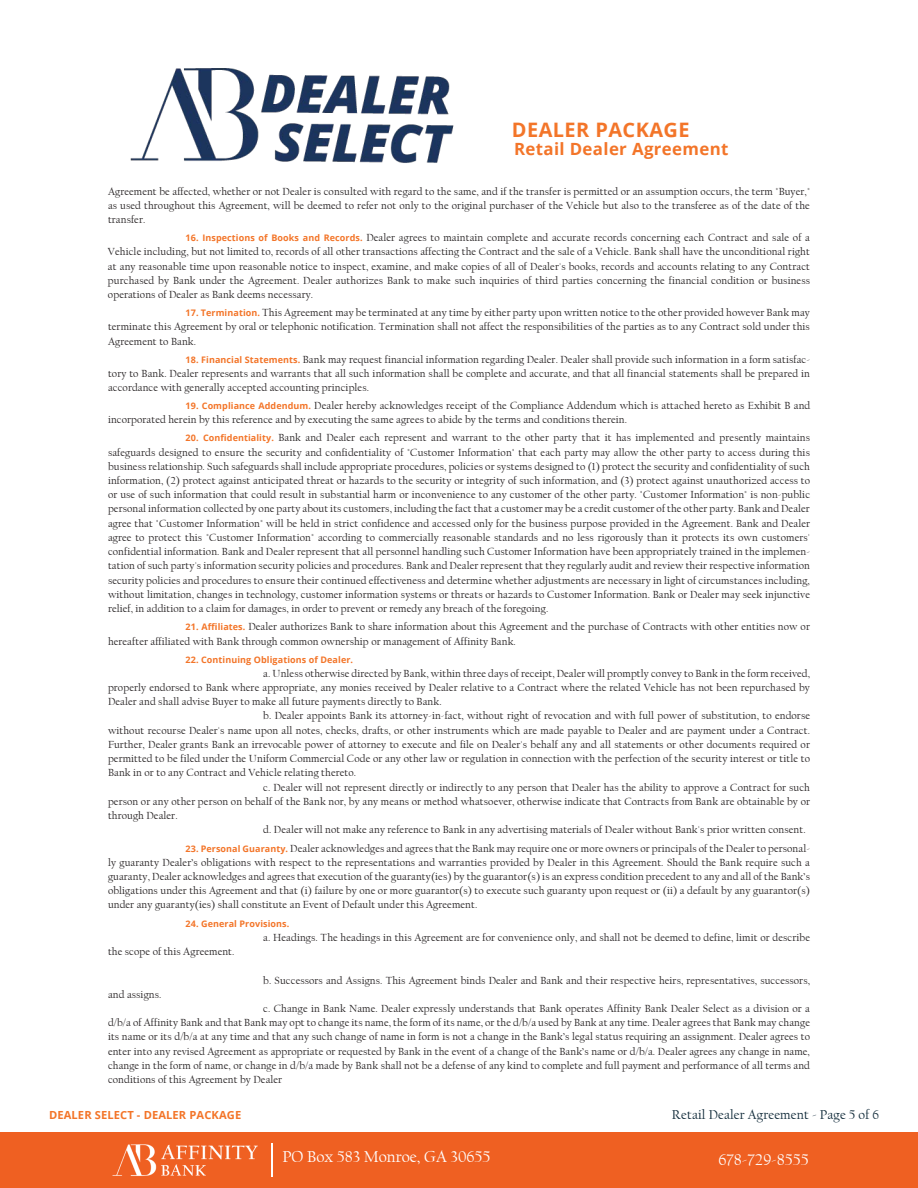
<style>
.page{position:relative;width:918px;height:1188px;background:#fff}
.page>*{position:absolute;margin:0;border:0;box-sizing:border-box;transform-origin:0 0}
.t1{font:700 19.95px "Open Sans";letter-spacing:.02em;color:#f37529}
.t2{font:700 16.8px "Open Sans";letter-spacing:.02em;color:#f37529}
.t3{font:16.5px "Californian FB";color:#fff}
.t4{font:16.5px "Californian FB";color:#fff}
.t5{font:13.5px "Californian FB";letter-spacing:.01em;color:#102a39}
.t6{font:700 11.1px "Open Sans";letter-spacing:.01em;color:#f37529}
.t7{font:10.8px/14.2px "Californian FB";letter-spacing:.01em;color:#231f20;text-align:justify}
.t8{font:700 9px "Open Sans";letter-spacing:.01em;color:#f37529}
.s1{font-family:"Open Sans";font-weight:700;font-size:9px;color:#f37529}
</style>
<div class="page">
<div style="left:0;top:1132px;width:918px;height:56px;background:#ef6022"></div>
<img style="left:112px;top:1144px;width:146px;height:32px">
<hr style="left:271px;top:1143px;width:2px;height:34px;background:#fff">
<img style="left:130px;top:68px;width:324px;height:95px">
<h1 class="t1" style="left:512px;top:116px;width:179px">DEALER PACKAGE</h1>
<h2 class="t2" style="left:514px;top:137px;width:216px">Retail Dealer Agreement</h2>
<p class="t7" style="left:108px;top:184px;width:704px">Agreement be affected, whether or not Dealer is consulted with regard to the same, and if the transfer is permitted or an assumption occurs, the term "Buyer," as used throughout this Agreement, will be deemed to refer not only to the original purchaser of the Vehicle but also to the transferee as of the date of the transfer.</p>
<p class="t7" style="left:108px;top:231px;width:704px;text-indent:78px"><span class="s1">16. Inspections of Books and Records.</span> Dealer agrees to maintain complete and accurate records concerning each Contract and sale of a Vehicle including, but not limited to, records of all other transactions affecting the Contract and the sale of a Vehicle. Bank shall have the unconditional right at any reasonable time upon reasonable notice to inspect, examine, and make copies of all of Dealer's books, records and accounts relating to any Contract purchased by Bank under the Agreement. Dealer authorizes Bank to make such inquiries of third parties concerning the financial condition or business operations of Dealer as Bank deems necessary.</p>
<p class="t7" style="left:108px;top:306px;width:703px;text-indent:78px"><span class="s1">17. Termination.</span> This Agreement may be terminated at any time by either party upon written notice to the other provided however Bank may terminate this Agreement by oral or telephonic notification. Termination shall not affect the responsibilities of the parties as to any Contract sold under this Agreement to Bank.</p>
<p class="t7" style="left:108px;top:352px;width:704px;text-indent:78px"><span class="s1">18. Financial Statements.</span> Bank may request financial information regarding Dealer. Dealer shall provide such information in a form satisfac&shy;tory to Bank. Dealer represents and warrants that all such information shall be complete and accurate, and that all financial statements shall be prepared in accordance with generally accepted accounting principles.</p>
<p class="t7" style="left:108px;top:399px;width:704px;text-indent:78px"><span class="s1">19. Compliance Addendum.</span> Dealer hereby acknowledges receipt of the Compliance Addendum which is attached hereto as Exhibit B and incorporated herein by this reference and by executing the same agrees to abide by the terms and conditions therein.</p>
<p class="t7" style="left:108px;top:431px;width:704px;text-indent:78px"><span class="s1">20. Confidentiality.</span> Bank and Dealer each represent and warrant to the other party that it has implemented and presently maintains safeguards designed to ensure the security and confidentiality of "Customer Information" that each party may allow the other party to access during this business relationship. Such safeguards shall include appropriate procedures, policies or systems designed to (1) protect the security and confidentiality of such information, (2) protect against anticipated threat or hazards to the security or integrity of such information, and (3) protect against unauthorized access to or use of such information that could result in substantial harm or inconvenience to any customer of the other party. "Customer Information" is non-public personal information collected by one party about its customers, including the fact that a customer may be a credit customer of the other party. Bank and Dealer agree that "Customer Information" will be held in strict confidence and accessed only for the business purpose provided in the Agreement. Bank and Dealer agree to protect this "Customer Information" according to commercially reasonable standards and no less rigorously than it protects its own customers' confidential information. Bank and Dealer represent that all personnel handling such Customer Information have been appropriately trained in the implemen&shy;tation of such party's information security policies and procedures. Bank and Dealer represent that they regularly audit and review their respective information security policies and procedures to ensure their continued effectiveness and determine whether adjustments are necessary in light of circumstances including, without limitation, changes in technology, customer information systems or threats or hazards to Customer Information. Bank or Dealer may seek injunctive relief, in addition to a claim for damages, in order to prevent or remedy any breach of the foregoing.</p>
<p class="t7" style="left:108px;top:620px;width:703px;text-indent:78px"><span class="s1">21. Affiliates.</span> Dealer authorizes Bank to share information about this Agreement and the purchase of Contracts with other entities now or hereafter affiliated with Bank through common ownership or management of Affinity Bank.</p>
<p class="t8" style="left:186px;top:653px;width:169px">22. Continuing Obligations of Dealer.</p>
<p class="t7" style="left:263px;top:666px;width:548px">a. Unless otherwise directed by Bank, within three days of receipt, Dealer will promptly convey to Bank in the form received,</p>
<p class="t7" style="left:108px;top:681px;width:703px">properly endorsed to Bank where appropriate, any monies received by Dealer relative to a Contract where the related Vehicle has not been repurchased by</p>
<p class="t7" style="left:108px;top:695px;width:335px">Dealer and shall advise Buyer to make all future payments directly to Bank.</p>
<p class="t7" style="left:263px;top:709px;width:548px">b. Dealer appoints Bank its attorney-in-fact, without right of revocation and with full power of substitution, to endorse</p>
<p class="t7" style="left:108px;top:723px;width:704px">without recourse Dealer's name upon all notes, checks, drafts, or other instruments which are made payable to Dealer and are payment under a Contract.</p>
<p class="t7" style="left:108px;top:737px;width:703px">Further, Dealer grants Bank an irrevocable power of attorney to execute and file on Dealer's behalf any and all statements or other documents required or</p>
<p class="t7" style="left:108px;top:752px;width:704px">permitted to be filed under the Uniform Commercial Code or any other law or regulation in connection with the perfection of the security interest or title to</p>
<p class="t7" style="left:108px;top:766px;width:250px">Bank in or to any Contract and Vehicle relating thereto.</p>
<p class="t7" style="left:263px;top:780px;width:548px">c. Dealer will not represent directly or indirectly to any person that Dealer has the ability to approve a Contract for such</p>
<p class="t7" style="left:108px;top:794px;width:704px">person or any other person on behalf of the Bank nor, by any means or method whatsoever, otherwise indicate that Contracts from Bank are obtainable by or</p>
<p class="t7" style="left:108px;top:809px;width:71px">through Dealer.</p>
<p class="t7" style="left:263px;top:823px;width:544px">d. Dealer will not make any reference to Bank in any advertising materials of Dealer without Bank's prior written consent.</p>
<p class="t7" style="left:108px;top:841px;width:704px;text-indent:78px"><span class="s1">23. Personal Guaranty.</span> Dealer acknowledges and agrees that the Bank may require one or more owners or principals of the Dealer to personal&shy;ly guaranty Dealer’s obligations with respect to the representations and warranties provided by Dealer in this Agreement. Should the Bank require such a guaranty, Dealer acknowledges and agrees that execution of the guaranty(ies) by the guarantor(s) is an express condition precedent to any and all of the Bank’s obligations under this Agreement and that (i) failure by one or more guarantor(s) to execute such guaranty upon request or (ii) a default by any guarantor(s) under any guaranty(ies) shall constitute an Event of Default under this Agreement.</p>
<p class="t8" style="left:186px;top:917px;width:105px">24. General Provisions.</p>
<p class="t7" style="left:263px;top:930px;width:548px">a. Headings. The headings in this Agreement are for convenience only, and shall not be deemed to define, limit or describe</p>
<p class="t7" style="left:108px;top:945px;width:128px">the scope of this Agreement.</p>
<p class="t7" style="left:263px;top:973px;width:548px">b. Successors and Assigns. This Agreement binds Dealer and Bank and their respective heirs, representatives, successors,</p>
<p class="t7" style="left:108px;top:987px;width:55px">and assigns.</p>
<p class="t7" style="left:108px;top:1001px;width:704px;text-indent:155px">c. Change in Bank Name. Dealer expressly understands that Bank operates Affinity Bank Dealer Select as a division or a d/b/a of Affinity Bank and that Bank may opt to change its name, the form of its name, or the d/b/a used by Bank at any time. Dealer agrees that Bank may change its name or its d/b/a at any time and that any such change of name in form is not a change in the Bank’s legal status requiring an assignment. Dealer agrees to enter into any revised Agreement as appropriate or requested by Bank in the event of a change of the Bank’s name or d/b/a. Dealer agrees any change in name, change in the form of name, or change in d/b/a made by Bank shall not be a defense of any kind to complete and full payment and performance of all terms and conditions of this Agreement by Dealer</p>
<p class="t6" style="left:49px;top:1107px;width:194px">DEALER SELECT - DEALER PACKAGE</p>
<p class="t5" style="left:672px;top:1107px;width:209px">Retail Dealer Agreement - Page 5 of 6</p>
<h3 class="t3" style="left:283px;top:1148px;width:210px">PO Box 583 Monroe, GA 30655</h3>
<h3 class="t4" style="left:718px;top:1150px;width:92px">678-729-8555</h3>
</div>
